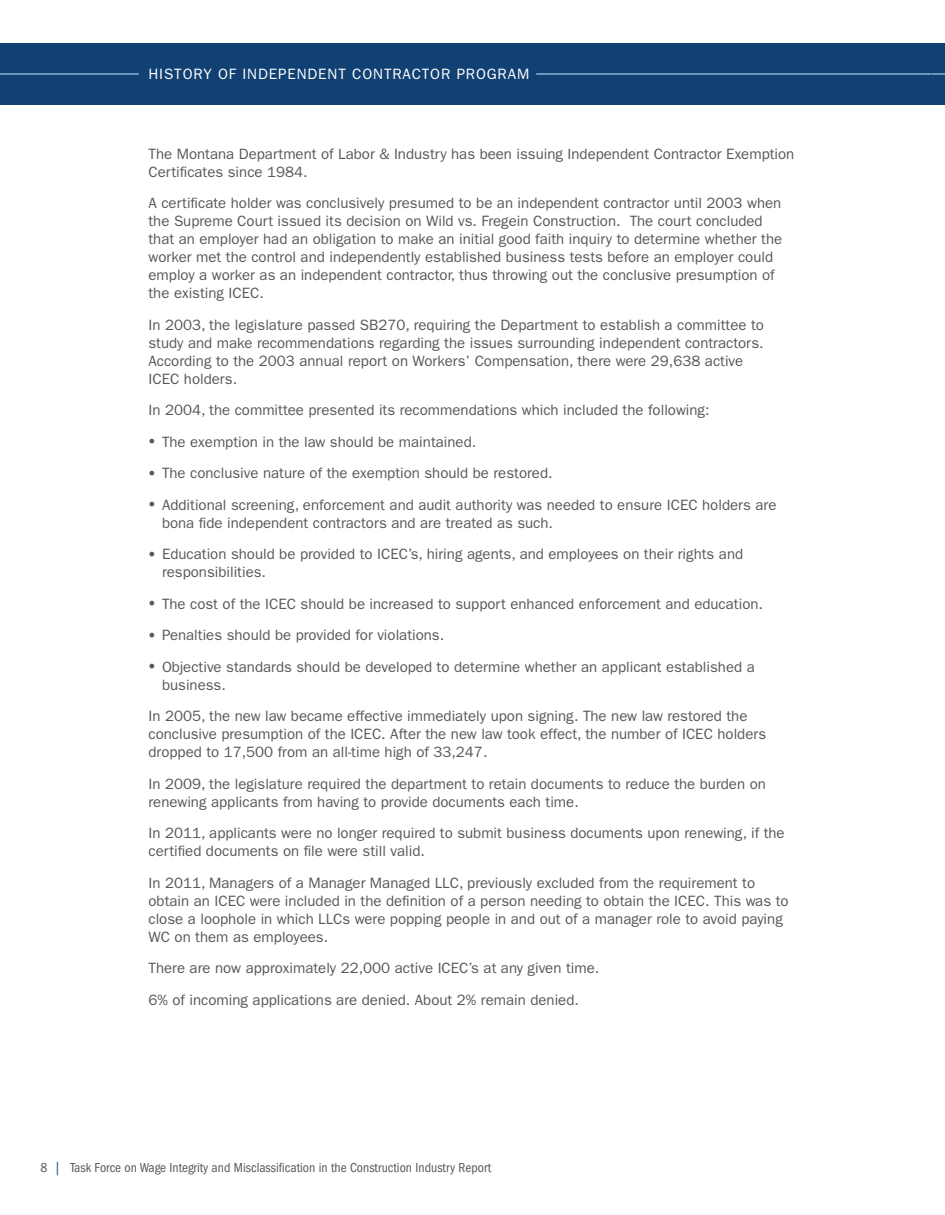
<style>
.page{position:relative;width:945px;height:1215px;background:#fff}
.page>*{position:absolute;margin:0;border:0;box-sizing:border-box;transform-origin:0 0}
.t1{font:15px/18px "ITC Franklin Gothic Std";color:#57585a}
.t2{font:15px "ITC Franklin Gothic Std";letter-spacing:.06em;color:#fff}
.t3{font:condensed 13.5px "ITC Franklin Gothic Std";color:#57585a}
.s1{font-family:"Minion Pro";font-size:18px}
.s2{color:#114073}
</style>
<div class="page">
<div style="left:932px;top:43px;width:13px;height:62px;background:#114073"></div>
<svg style="left:932px;top:73px;width:13px;height:2px"></svg>
<div style="left:0;top:43px;width:932px;height:62px;background:#114073"></div>
<hr style="left:536px;top:73px;width:396px;height:2px;background:#8bb5d7">
<hr style="left:0;top:73px;width:139px;height:2px;background:#8bb5d7">
<p class="t2" style="left:148px;top:65px;width:382px">HISTORY OF INDEPENDENT CONTRACTOR PROGRAM</p>
<p class="t1" style="left:148px;top:145px;width:647px">The Montana Department of Labor &amp; Industry has been issuing Independent Contractor Exemption<br>Certificates since 1984.</p>
<p class="t1" style="left:148px;top:194px;width:635px">A certificate holder was conclusively presumed to be an independent contractor until 2003 when the Supreme Court issued its decision on Wild vs. Fregein Construction. The court concluded that an employer had an obligation to make an initial good faith inquiry to determine whether the worker met the control and independently established business tests before an employer could employ a worker as an independent contractor, thus throwing out the conclusive presumption of the existing ICEC.</p>
<p class="t1" style="left:148px;top:316px;width:617px">In 2003, the legislature passed SB270, requiring the Department to establish a committee to study and make recommendations regarding the issues surrounding independent contractors.<br>According to the 2003 annual report on Workers’ Compensation, there were 29,638 active ICEC holders.</p>
<p class="t1" style="left:148px;top:401px;width:563px">In 2004, the committee presented its recommendations which included the following:</p>
<p class="t1" style="left:148px;top:433px;width:329px"><span class="s1">•</span> The exemption in the law should be maintained.</p>
<p class="t1" style="left:148px;top:464px;width:406px"><span class="s1">•</span> The conclusive nature of the exemption should be restored.</p>
<p class="t1" style="left:162px;top:496px;width:616px;text-indent:-14px"><span class="s1">•</span> Additional screening, enforcement and audit authority was needed to ensure ICEC holders are bona fide independent contractors and are treated as such.</p>
<p class="t1" style="left:162px;top:545px;width:583px;text-indent:-14px"><span class="s1">•</span> Education should be provided to ICEC’s, hiring agents, and employees on their rights and responsibilities.</p>
<p class="t1" style="left:148px;top:595px;width:616px"><span class="s1">•</span> The cost of the ICEC should be increased to support enhanced enforcement and education.</p>
<p class="t1" style="left:148px;top:626px;width:297px"><span class="s1">•</span> Penalties should be provided for violations.</p>
<p class="t1" style="left:162px;top:658px;width:594px;text-indent:-14px"><span class="s1">•</span> Objective standards should be developed to determine whether an applicant established a business.</p>
<p class="t1" style="left:148px;top:707px;width:619px">In 2005, the new law became effective immediately upon signing. The new law restored the conclusive presumption of the ICEC. After the new law took effect, the number of ICEC holders dropped to 17,500 from an all-time high of 33,247.</p>
<p class="t1" style="left:148px;top:775px;width:619px">In 2009, the legislature required the department to retain documents to reduce the burden on renewing applicants from having to provide documents each time.</p>
<p class="t1" style="left:148px;top:824px;width:638px">In 2011, applicants were no longer required to submit business documents upon renewing, if the certified documents on file were still valid.</p>
<p class="t1" style="left:148px;top:874px;width:642px">In 2011, Managers of a Manager Managed LLC, previously excluded from the requirement to obtain an ICEC were included in the definition of a person needing to obtain the ICEC. This was to close a loophole in which LLCs were popping people in and out of a manager role to avoid paying WC on them as employees.</p>
<p class="t1" style="left:148px;top:953px;width:452px;line-height:31.5px">There are now approximately 22,000 active ICEC’s at any given time.<br>6% of incoming applications are denied. About 2% remain denied.</p>
<p class="t3" style="left:40px;top:1160px;width:452px">8 <span class="s2">|</span> Task Force on Wage Integrity and Misclassification in the Construction Industry Report</p>
</div>
